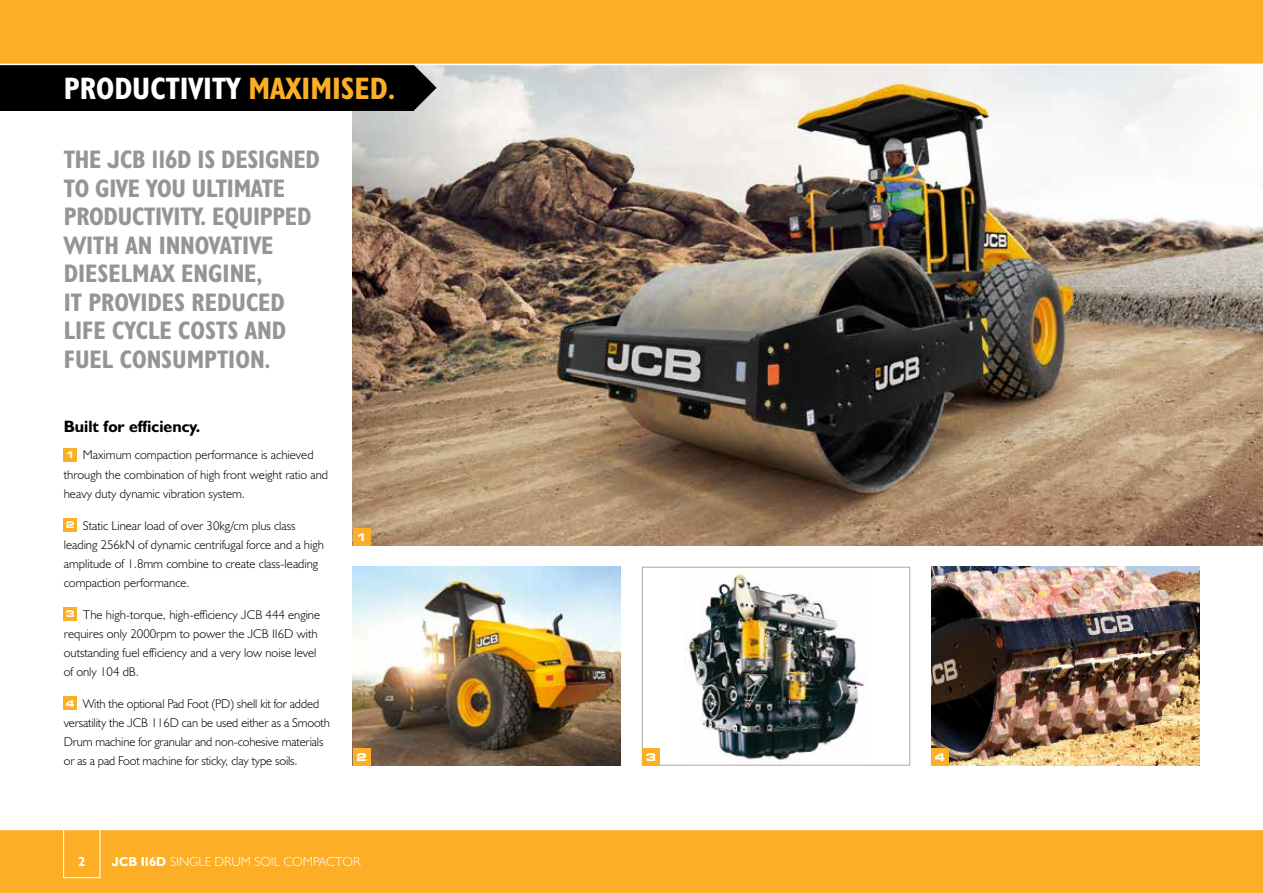
<style>
.page{position:relative;width:1263px;height:893px;background:#fff}
.page>*{position:absolute;margin:0;border:0;box-sizing:border-box;transform-origin:0 0}
.t1{font:700 condensed 31.2px "JCB Euro";color:#fff}
.t2{font:700 condensed 25.5px/28.5px "JCB Euro";color:#939598}
.t3{font:700 16.5px "JCB Euro";color:#000}
.t4{font:300 13.2px "JCB Euro";color:#fff}
.t5{font:700 13.2px "JCB Euro";color:#fff}
.t6{font:300 12.75px/19.2px "JCB Euro";color:#000}
.t7{font:700 expanded 10.5px "Square 721 BT";color:#fff}
.s1{color:#fcaf26}
.s2{font-family:"Square 721 BT";font-weight:700;font-stretch:expanded;font-size:9.15px;color:#fff}
.s3{font-weight:700}
</style>
<div class="page">
<img style="left:353px;top:65px;width:910px;height:481px">
<img style="left:353px;top:567px;width:268px;height:198px">
<img style="left:684px;top:569px;width:181px;height:194px">
<div style="left:642px;top:567px;width:268px;height:198px;border:1px solid #a7a9ac"></div>
<img style="left:931px;top:567px;width:268px;height:198px">
<div style="left:0;top:829px;width:1263px;height:64px;background:#fcaf26"></div>
<hr style="left:0;top:829px;width:1263px;height:1px;background:#fff">
<svg style="left:414px;top:65px;width:23px;height:45px"></svg>
<div style="left:0;top:54px;width:414px;height:57px;background:#000"></div>
<div style="left:0;top:0;width:1263px;height:64px;background:#fcaf26"></div>
<div style="left:353px;top:748px;width:17px;height:17px;background:#fcaf26"></div>
<div style="left:353px;top:529px;width:17px;height:17px;background:#fcaf26"></div>
<div style="left:642px;top:748px;width:17px;height:17px;background:#fcaf26"></div>
<div style="left:931px;top:748px;width:18px;height:17px;background:#fcaf26"></div>
<hr style="left:0;top:64px;width:1263px;height:1px;background:#fff">
<div style="left:63px;top:819px;width:37px;height:59px;border:1px solid #fff"></div>
<hr style="left:0;top:827px;width:1263px;height:2px;background:#fff">
<div style="left:64px;top:448px;width:13px;height:13px;background:#fcaf26"></div>
<div style="left:64px;top:518px;width:13px;height:13px;background:#fcaf26"></div>
<div style="left:64px;top:607px;width:13px;height:14px;background:#fcaf26"></div>
<div style="left:64px;top:697px;width:13px;height:13px;background:#fcaf26"></div>
<h1 class="t1" style="left:64px;top:69px;width:333px">PRODUCTIVITY <span class="s1">MAXIMISED.</span></h1>
<h2 class="t2" style="left:64px;top:145px;width:258px">THE JCB 116D IS DESIGNED<br>TO GIVE YOU ULTIMATE<br>PRODUCTIVITY. EQUIPPED<br>WITH AN INNOVATIVE<br>DIESELMAX ENGINE,<br>IT PROVIDES REDUCED<br>LIFE CYCLE COSTS AND<br>FUEL CONSUMPTION.</h2>
<p class="t3" style="left:64px;top:416px;width:138px">Built for efficiency.</p>
<p class="t6" style="left:64px;top:445px;width:266px"><span class="s2">1</span> Maximum compaction performance is achieved through the combination of high front weight ratio and heavy duty dynamic vibration system.</p>
<p class="t6" style="left:64px;top:515px;width:262px"><span class="s2">2</span> Static Linear load of over 30kg/cm plus class leading 256kN of dynamic centrifugal force and a high amplitude of 1.8mm combine to create class-leading compaction performance.</p>
<p class="t6" style="left:64px;top:605px;width:258px"><span class="s2">3</span> The high-torque, high-efficiency JCB 444 engine requires only 2000rpm to power the JCB II6D with outstanding fuel efficiency and a very low noise level of only 104 dB.</p>
<p class="t6" style="left:64px;top:694px;width:268px"><span class="s2">4</span> With the optional Pad Foot (PD) shell kit for added versatility the JCB 116D can be used either as a Smooth Drum machine for granular and non-cohesive materials or as a pad Foot machine for sticky, clay type soils.</p>
<p class="t7" style="left:356px;top:531px;width:12px">1</p>
<p class="t7" style="left:356px;top:751px;width:12px">2</p>
<p class="t5" style="left:78px;top:853px;width:9px">2</p>
<p class="t4" style="left:112px;top:853px;width:250px"><span class="s3">JCB II6D</span> SINGLE DRUM SOIL COMPACTOR</p>
<p class="t7" style="left:646px;top:751px;width:12px">3</p>
<p class="t7" style="left:935px;top:751px;width:12px">4</p>
</div>
